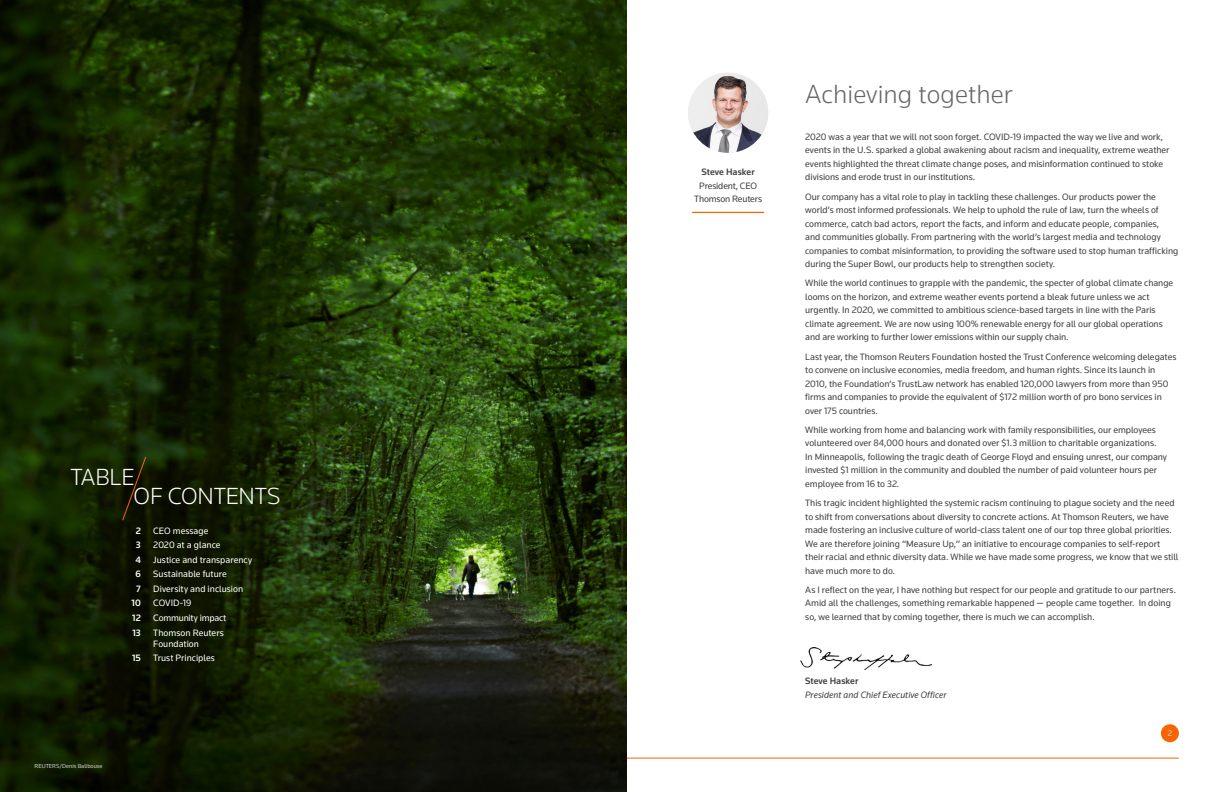
<style>
.page{position:relative;width:1224px;height:792px;background:#fff}
.page>*{position:absolute;margin:0;border:0;box-sizing:border-box;transform-origin:0 0}
.t1{font:300 27px "Knowledge 2017";color:#666}
.t2{font:300 24px/19px "Knowledge 2017";letter-spacing:-.005em;color:#fff}
.t3{font:9.5px/13.5px "Knowledge 2017";color:#404040}
.t4{font:9.5px/11px "Knowledge 2017";letter-spacing:.005em;color:#fff}
.t5{font:italic 9.5px "Knowledge 2017";letter-spacing:.005em;color:#404040}
.t6{font:500 9.5px "Knowledge 2017";color:#404040}
.t7{font:9.5px "Knowledge 2017";letter-spacing:-.02em;color:#fff}
.t8{font:500 9.5px "Knowledge 2017";color:#fff}
.t9{font:300 8px "Knowledge 2017";color:#fff}
.t10{font:6px "Knowledge 2017";color:#d0d0d0}
</style>
<div class="page">
<div style="left:1161px;top:724px;width:18px;height:18px;background:#fa6400;border-radius:50%"></div>
<hr style="left:45px;top:758px;width:1134px;height:1px;background:#fa6400">
<img style="left:0;top:0;width:626px;height:792px">
<img style="left:688px;top:73px;width:80px;height:80px;border-radius:40px">
<hr style="left:692px;top:212px;width:72px;height:1px;background:#fa6400">
<svg style="left:121px;top:456px;width:26px;height:66px;background:#171601"></svg>
<img style="left:801px;top:647px;width:130px;height:23px">
<h2 class="t2" style="left:134px;top:467px;width:148px;text-indent:-63px">TABLE<br>OF CONTENTS</h2>
<p class="t8" style="left:136px;top:525px;width:7px">2</p>
<p class="t4" style="left:153px;top:525px;width:57px">CEO message</p>
<p class="t8" style="left:136px;top:539px;width:6px">3</p>
<p class="t4" style="left:153px;top:539px;width:69px">2020 at a glance</p>
<p class="t8" style="left:135px;top:554px;width:7px">4</p>
<p class="t4" style="left:153px;top:554px;width:100px">Justice and transparency</p>
<p class="t8" style="left:136px;top:568px;width:7px">6</p>
<p class="t4" style="left:153px;top:569px;width:75px">Sustainable future</p>
<p class="t8" style="left:136px;top:583px;width:6px">7</p>
<p class="t4" style="left:153px;top:583px;width:91px">Diversity and inclusion</p>
<p class="t8" style="left:132px;top:597px;width:11px">10</p>
<p class="t4" style="left:153px;top:598px;width:40px">COVID-19</p>
<p class="t8" style="left:132px;top:612px;width:10px">12</p>
<p class="t7" style="left:153px;top:612px;width:75px">Community impact</p>
<p class="t8" style="left:133px;top:627px;width:10px">13</p>
<p class="t4" style="left:153px;top:627px;width:72px">Thomson Reuters<br>Foundation</p>
<p class="t8" style="left:132px;top:652px;width:10px">15</p>
<p class="t4" style="left:153px;top:652px;width:63px">Trust Principles</p>
<p class="t10" style="left:35px;top:762px;width:69px">REUTERS/Denis Balibouse</p>
<p class="t6" style="left:702px;top:166px;width:55px">Steve Hasker</p>
<p class="t3" style="left:694px;top:180px;width:70px;line-height:12.5px;text-align:center">President, CEO<br>Thomson Reuters</p>
<h1 class="t1" style="left:805px;top:77px;width:209px">Achieving together</h1>
<p class="t3" style="left:805px;top:130px;width:366px">2020 was a year that we will not soon forget. COVID-19 impacted the way we live and work, events in the U.S. sparked a global awakening about racism and inequality, extreme weather events highlighted the threat climate change poses, and misinformation continued to stoke divisions and erode trust in our institutions.</p>
<p class="t3" style="left:805px;top:190px;width:375px">Our company has a vital role to play in tackling these challenges. Our products power the world’s most informed professionals. We help to uphold the rule of law, turn the wheels of commerce, catch bad actors, report the facts, and inform and educate people, companies,<br>and communities globally. From partnering with the world’s largest media and technology companies to combat misinformation, to providing the software used to stop human trafficking during the Super Bowl, our products help to strengthen society.</p>
<p class="t3" style="left:805px;top:276px;width:370px">While the world continues to grapple with the pandemic, the specter of global climate change looms on the horizon, and extreme weather events portend a bleak future unless we act urgently. In 2020, we committed to ambitious science-based targets in line with the Paris climate agreement. We are now using 100% renewable energy for all our global operations and are working to further lower emissions within our supply chain.</p>
<p class="t3" style="left:805px;top:350px;width:373px">Last year, the Thomson Reuters Foundation hosted the Trust Conference welcoming delegates to convene on inclusive economies, media freedom, and human rights. Since its launch in 2010, the Foundation’s TrustLaw network has enabled 120,000 lawyers from more than 950 firms and companies to provide the equivalent of $172 million worth of pro bono services in over 175 countries.</p>
<p class="t3" style="left:805px;top:423px;width:363px">While working from home and balancing work with family responsibilities, our employees volunteered over 84,000 hours and donated over $1.3 million to charitable organizations.<br>In Minneapolis, following the tragic death of George Floyd and ensuing unrest, our company invested $1 million in the community and doubled the number of paid volunteer hours per employee from 16 to 32.</p>
<p class="t3" style="left:805px;top:496px;width:375px">This tragic incident highlighted the systemic racism continuing to plague society and the need to shift from conversations about diversity to concrete actions. At Thomson Reuters, we have made fostering an inclusive culture of world-class talent one of our top three global priorities.<br>We are therefore joining “Measure Up,” an initiative to encourage companies to self-report their racial and ethnic diversity data. While we have made some progress, we know that we still have much more to do.</p>
<p class="t3" style="left:805px;top:583px;width:372px">As I reflect on the year, I have nothing but respect for our people and gratitude to our partners.<br>Amid all the challenges, something remarkable happened — people came together. In doing so, we learned that by coming together, there is much we can accomplish.</p>
<p class="t6" style="left:805px;top:675px;width:55px">Steve Hasker</p>
<p class="t5" style="left:805px;top:689px;width:143px">President and Chief Executive Officer</p>
<p class="t9" style="left:1168px;top:728px;width:6px">2</p>
</div>
